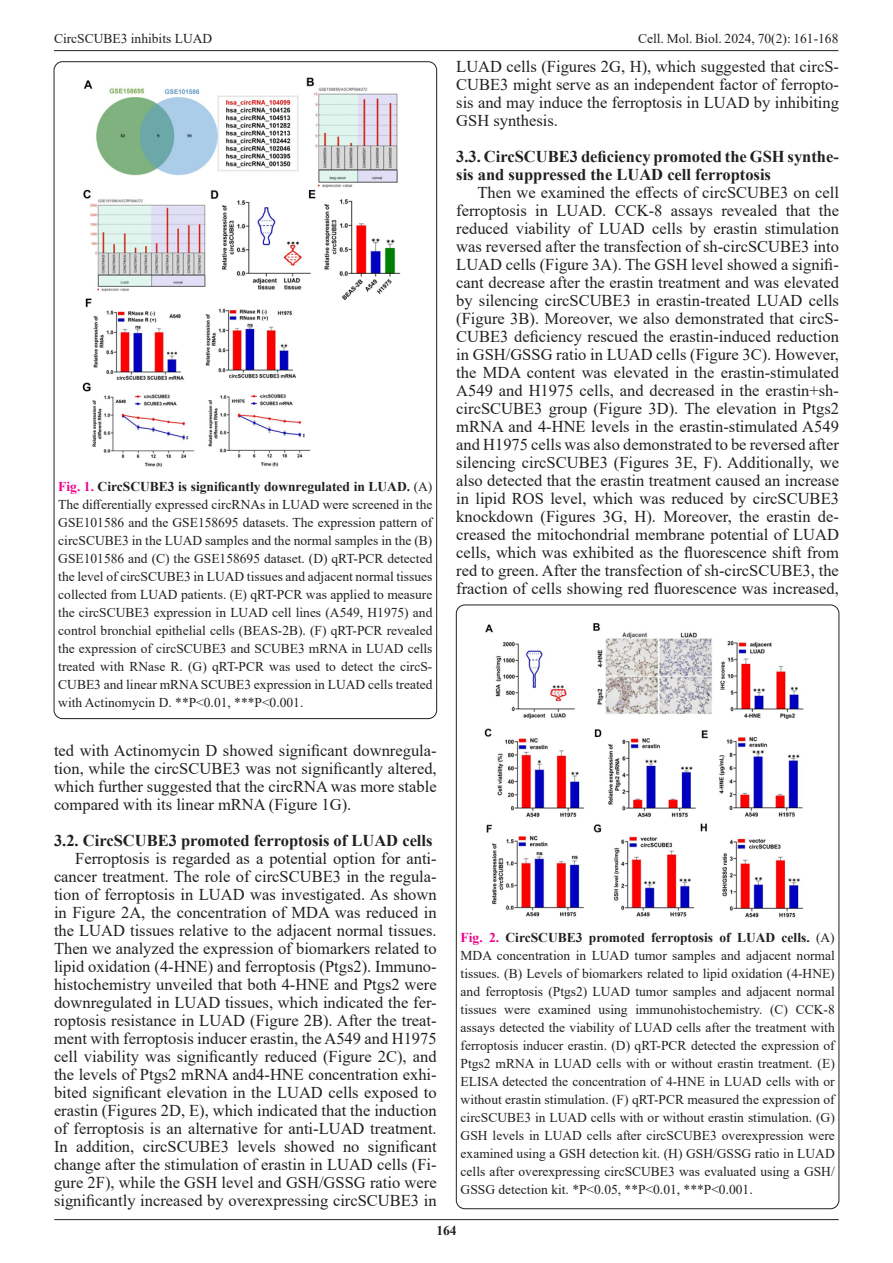
<style>
.page{position:relative;width:893px;height:1263px;background:#fff}
.page>*{position:absolute;margin:0;border:0;box-sizing:border-box;transform-origin:0 0}
.t1{font:16.5px/18px "Times New Roman";color:#231f20;text-align:justify}
.t2{font:700 16.5px/18px "Times New Roman";color:#231f20}
.t3{font:13.5px/18px "Times New Roman";color:#231f20;text-align:justify}
.t4{font:700 13.5px "Times New Roman";color:#231f20}
.s1{font-weight:700;color:#ed028c}
.s2{font-weight:700}
</style>
<div class="page">
<hr style="left:54px;top:50px;width:784px;height:1px;background:#231f20">
<hr style="left:54px;top:1219px;width:785px;height:1px;background:#231f20">
<img style="left:82px;top:77px;width:319px;height:390px">
<img style="left:484px;top:623px;width:320px;height:295px">
<p class="t3" style="left:54px;top:29px;width:160px">CircSCUBE3 inhibits LUAD</p>
<p class="t3" style="left:638px;top:29px;width:202px">Cell. Mol. Biol. 2024, 70(2): 161-168</p>
<p class="t3" style="left:58px;top:477px;width:376px"><span class="s1">Fig. 1.</span> <span class="s2">CircSCUBE3 is significantly downregulated in LUAD.</span> (A)<br>The differentially expressed circRNAs in LUAD were screened in the GSE101586 and the GSE158695 datasets. The expression pattern of circSCUBE3 in the LUAD samples and the normal samples in the (B)<br>GSE101586 and (C) the GSE158695 dataset. (D) qRT-PCR detected the level of circSCUBE3 in LUAD tissues and adjacent normal tissues collected from LUAD patients. (E) qRT-PCR was applied to measure the circSCUBE3 expression in LUAD cell lines (A549, H1975) and control bronchial epithelial cells (BEAS-2B). (F) qRT-PCR revealed the expression of circSCUBE3 and SCUBE3 mRNA in LUAD cells treated with RNase R. (G) qRT-PCR was used to detect the circS-CUBE3 and linear mRNA SCUBE3 expression in LUAD cells treated with Actinomycin D. **P&lt;0.01, ***P&lt;0.001.</p>
<p class="t1" style="left:54px;top:741px;width:384px">ted with Actinomycin D showed significant downregula&shy;tion, while the circSCUBE3 was not significantly altered, which further suggested that the circRNA was more stable compared with its linear mRNA (Figure 1G).</p>
<p class="t2" style="left:54px;top:831px;width:380px">3.2. CircSCUBE3 promoted ferroptosis of LUAD cells</p>
<p class="t1" style="left:54px;top:849px;width:384px;text-indent:21px">Ferroptosis is regarded as a potential option for anti&shy;cancer treatment. The role of circSCUBE3 in the regula&shy;tion of ferroptosis in LUAD was investigated. As shown in Figure 2A, the concentration of MDA was reduced in the LUAD tissues relative to the adjacent normal tissues.<br>Then we analyzed the expression of biomarkers related to lipid oxidation (4-HNE) and ferroptosis (Ptgs2). Immuno&shy;histochemistry unveiled that both 4-HNE and Ptgs2 were downregulated in LUAD tissues, which indicated the fer&shy;roptosis resistance in LUAD (Figure 2B). After the treat&shy;ment with ferroptosis inducer erastin, the A549 and H1975 cell viability was significantly reduced (Figure 2C), and the levels of Ptgs2 mRNA and4-HNE concentration exhi&shy;bited significant elevation in the LUAD cells exposed to erastin (Figures 2D, E), which indicated that the induction of ferroptosis is an alternative for anti-LUAD treatment.<br>In addition, circSCUBE3 levels showed no significant change after the stimulation of erastin in LUAD cells (Fi&shy;gure 2F), while the GSH level and GSH/GSSG ratio were significantly increased by overexpressing circSCUBE3 in</p>
<p class="t1" style="left:456px;top:57px;width:384px">LUAD cells (Figures 2G, H), which suggested that circS-CUBE3 might serve as an independent factor of ferropto&shy;sis and may induce the ferroptosis in LUAD by inhibiting GSH synthesis.</p>
<p class="t2" style="left:456px;top:147px;width:384px">3.3. CircSCUBE3 deficiency promoted the GSH synthe&shy;sis and suppressed the LUAD cell ferroptosis</p>
<p class="t1" style="left:456px;top:183px;width:384px;text-indent:21px">Then we examined the effects of circSCUBE3 on cell ferroptosis in LUAD. CCK-8 assays revealed that the reduced viability of LUAD cells by erastin stimulation was reversed after the transfection of sh-circSCUBE3 into LUAD cells (Figure 3A). The GSH level showed a signifi&shy;cant decrease after the erastin treatment and was elevated by silencing circSCUBE3 in erastin-treated LUAD cells (Figure 3B). Moreover, we also demonstrated that circS-CUBE3 deficiency rescued the erastin-induced reduction in GSH/GSSG ratio in LUAD cells (Figure 3C). However, the MDA content was elevated in the erastin-stimulated A549 and H1975 cells, and decreased in the erastin+sh&shy;circSCUBE3 group (Figure 3D). The elevation in Ptgs2 mRNA and 4-HNE levels in the erastin-stimulated A549 and H1975 cells was also demonstrated to be reversed after silencing circSCUBE3 (Figures 3E, F). Additionally, we also detected that the erastin treatment caused an increase in lipid ROS level, which was reduced by circSCUBE3 knockdown (Figures 3G, H). Moreover, the erastin de&shy;creased the mitochondrial membrane potential of LUAD cells, which was exhibited as the fluorescence shift from red to green. After the transfection of sh-circSCUBE3, the fraction of cells showing red fluorescence was increased,</p>
<p class="t3" style="left:461px;top:928px;width:376px"><span class="s1">Fig. 2.</span> <span class="s2">CircSCUBE3 promoted ferroptosis of LUAD cells.</span> (A)<br>MDA concentration in LUAD tumor samples and adjacent normal tissues. (B) Levels of biomarkers related to lipid oxidation (4-HNE) and ferroptosis (Ptgs2) LUAD tumor samples and adjacent normal tissues were examined using immunohistochemistry. (C) CCK-8 assays detected the viability of LUAD cells after the treatment with ferroptosis inducer erastin. (D) qRT-PCR detected the expression of Ptgs2 mRNA in LUAD cells with or without erastin treatment. (E)<br>ELISA detected the concentration of 4-HNE in LUAD cells with or without erastin stimulation. (F) qRT-PCR measured the expression of circSCUBE3 in LUAD cells with or without erastin stimulation. (G)<br>GSH levels in LUAD cells after circSCUBE3 overexpression were examined using a GSH detection kit. (H) GSH/GSSG ratio in LUAD cells after overexpressing circSCUBE3 was evaluated using a GSH/ GSSG detection kit. *P&lt;0.05, **P&lt;0.01, ***P&lt;0.001.</p>
<p class="t4" style="left:436px;top:1220px;width:22px">164</p>
</div>
